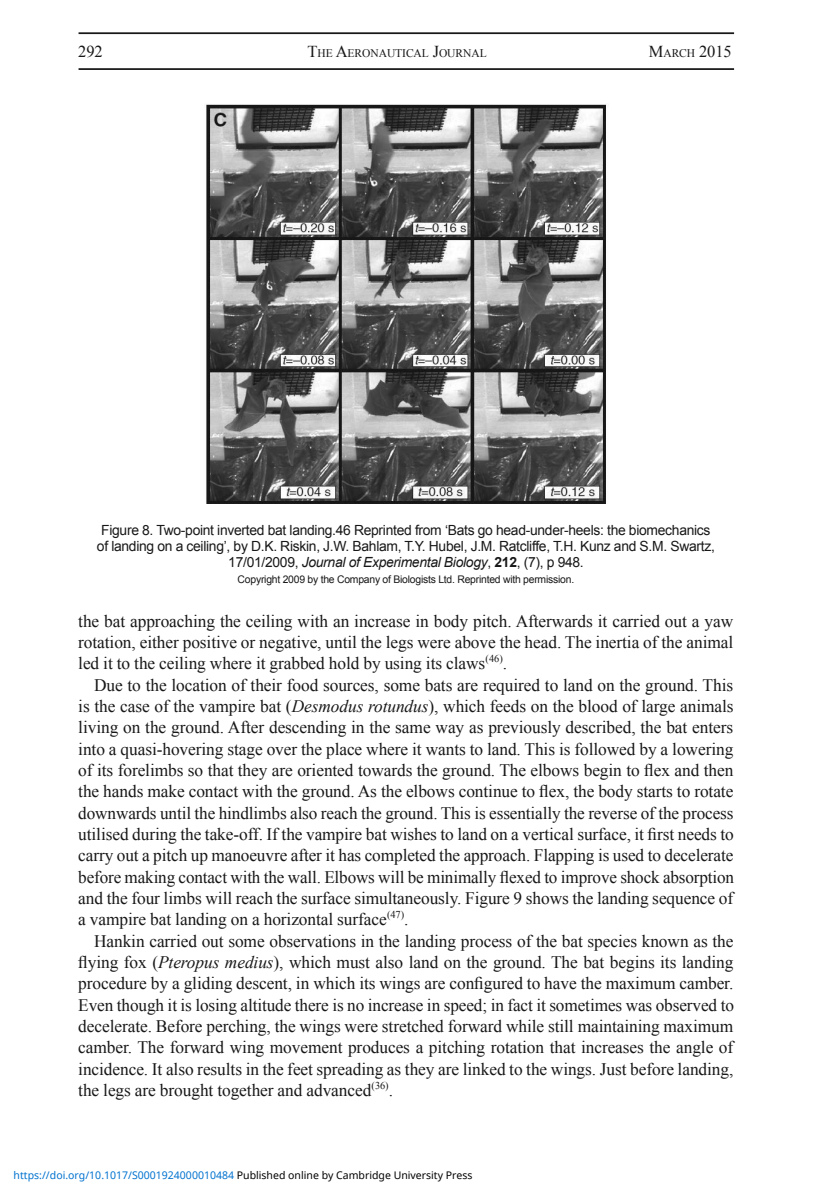
<style>
.page{position:relative;width:832px;height:1204px;background:#fff}
.page>*{position:absolute;margin:0;border:0;box-sizing:border-box;transform-origin:0 0}
.t1{font:17.5px/21.3px "Times New Roman";letter-spacing:-.005em;color:#181818;text-align:justify}
.t2{font:16.62px "Times New Roman";letter-spacing:-.005em;color:#181818}
.t3{font:14px/15.8px "Arial";letter-spacing:-.02em;color:#181818;text-align:center}
.t4{font:11.72px "Times New Roman";letter-spacing:-.005em;color:#181818}
.t5{font:10.5px "Noto Sans";color:#0172cf}
.t6{font:10.5px "Arial";letter-spacing:-.02em;color:#181818}
.s1{font-size:16.62px}
.s2{font-size:11.72px}
.s3{font-style:italic}
.s4{font-weight:700}
.s5{color:#000}
</style>
<div class="page">
<hr style="left:78px;top:32px;width:655px;height:2px;background:#181818">
<hr style="left:78px;top:68px;width:655px;height:2px;background:#181818">
<img style="left:206px;top:104px;width:400px;height:400px">
<p class="t2" style="left:78px;top:40px;width:26px">292</p>
<p class="t4" style="left:307px;top:45px;width:180px"><span class="s1">T</span>HE <span class="s1">A</span>ERONAUTICAL <span class="s1">J</span>OURNAL</p>
<p class="t2" style="left:648px;top:40px;width:84px">M<span class="s2">ARCH</span> 2015</p>
<p class="t3" style="left:97px;top:522px;width:619px">Figure 8. Two-point inverted bat landing.46 Reprinted from ‘Bats go head-under-heels: the biomechanics of landing on a ceiling’, by D.K. Riskin, J.W. Bahlam, T.Y. Hubel, J.M. Ratcliffe, T.H. Kunz and S.M. Swartz,<br>17/01/2009, <span class="s3">Journal of Experimental Biology</span>, <span class="s4">212</span>, (7), p 948.</p>
<p class="t6" style="left:237px;top:572px;width:338px">Copyright 2009 by the Company of Biologists Ltd. Reprinted with permission.</p>
<p class="t1" style="left:78px;top:609px;width:656px">the bat approaching the ceiling with an increase in body pitch. Afterwards it carried out a yaw rotation, either positive or negative, until the legs were above the head. The inertia of the animal led it to the ceiling where it grabbed hold by using its claws<sup>(46)</sup>.</p>
<p class="t1" style="left:78px;top:673px;width:657px;text-indent:16px">Due to the location of their food sources, some bats are required to land on the ground. This is the case of the vampire bat (<span class="s3">Desmodus rotundus</span>), which feeds on the blood of large animals living on the ground. After descending in the same way as previously described, the bat enters into a quasi-hovering stage over the place where it wants to land. This is followed by a lowering of its forelimbs so that they are oriented towards the ground. The elbows begin to flex and then the hands make contact with the ground. As the elbows continue to flex, the body starts to rotate downwards until the hindlimbs also reach the ground. This is essentially the reverse of the process utilised during the take-off. If the vampire bat wishes to land on a vertical surface, it first needs to carry out a pitch up manoeuvre after it has completed the approach. Flapping is used to decelerate before making contact with the wall. Elbows will be minimally flexed to improve shock absorption and the four limbs will reach the surface simultaneously. Figure 9 shows the landing sequence of a vampire bat landing on a horizontal surface<sup>(47)</sup>.</p>
<p class="t1" style="left:78px;top:929px;width:656px;text-indent:16px">Hankin carried out some observations in the landing process of the bat species known as the flying fox (<span class="s3">Pteropus medius</span>), which must also land on the ground. The bat begins its landing procedure by a gliding descent, in which its wings are configured to have the maximum camber.<br>Even though it is losing altitude there is no increase in speed; in fact it sometimes was observed to decelerate. Before perching, the wings were stretched forward while still maintaining maximum camber. The forward wing movement produces a pitching rotation that increases the angle of incidence. It also results in the feet spreading as they are linked to the wings. Just before landing, the legs are brought together and advanced<sup>(36)</sup>.</p>
<p class="t5" style="left:14px;top:1167px;width:460px">https://doi.org/10.1017/S0001924000010484 <span class="s5">Published online by Cambridge University Press</span></p>
</div>
